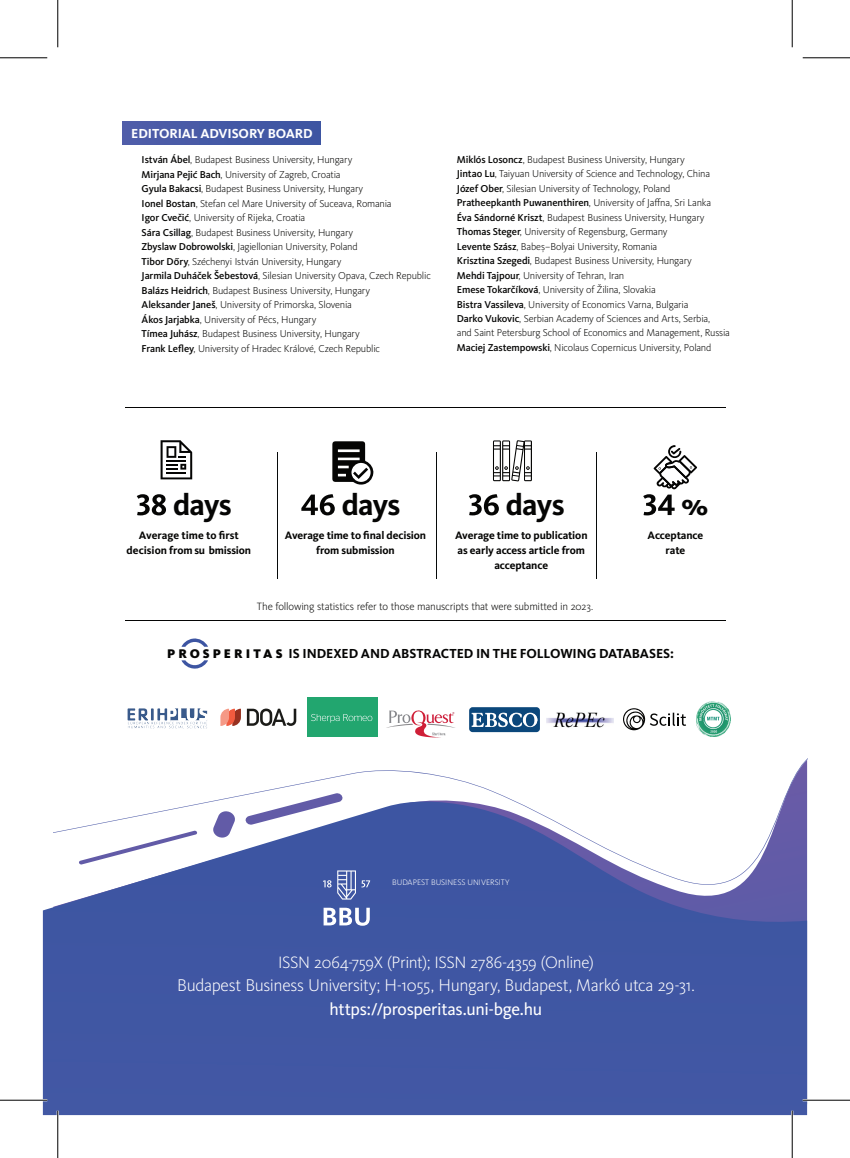
<style>
.page{position:relative;width:850px;height:1158px;background:#fff}
.page>*{position:absolute;margin:0;border:0;box-sizing:border-box;transform-origin:0 0}
.t1{font:700 30.8px "Kievit Pro";letter-spacing:-.025em;color:#050504}
.t2{font:300 17.68px "Kievit Pro";letter-spacing:-.02em;color:#fff}
.t3{font:17.68px "Kievit Pro";letter-spacing:-.02em;color:#fff}
.t4{font:300 17.15px "Kievit Pro";letter-spacing:-.02em;color:#fff}
.t5{font:700 13.47px "Kievit Pro";letter-spacing:-.01em;color:#050504}
.t6{font:700 13.47px "Kievit Pro";letter-spacing:-.01em;color:#fff}
.t7{font:900 12.95px "Kievit Pro";letter-spacing:.23em;color:#050504}
.t8{font:700 11.2px/14.9px "Kievit Pro";letter-spacing:-.01em;color:#050504;text-align:center}
.t9{font:300 11.03px "Kievit Pro";letter-spacing:-.02em;color:#050504}
.t10{font:300 10.33px/14.5px "Kievit Pro";letter-spacing:-.02em;color:#050504}
.t11{font:300 8.22px "Kievit Pro";color:#fff}
.s1{font-weight:500}
</style>
<div class="page">
<div style="left:123px;top:121px;width:197px;height:23px;background:#4459a6"></div>
<hr style="left:125px;top:407px;width:601px;height:1px;background:#050504">
<hr style="left:125px;top:620px;width:601px;height:1px;background:#050504">
<svg style="left:213px;top:759px;width:594px;height:42px"></svg>
<svg style="left:245px;top:792px;width:98px;height:9px"></svg>
<svg style="left:43px;top:801px;width:764px;height:313px;background:#5d6fb0"></svg>
<svg style="left:182px;top:638px;width:26px;height:8px"></svg>
<svg style="left:181px;top:660px;width:27px;height:8px"></svg>
<svg style="left:323px;top:880px;width:8px;height:7px"></svg>
<svg style="left:337px;top:870px;width:33px;height:29px"></svg>
<svg style="left:323px;top:907px;width:47px;height:18px"></svg>
<hr style="left:277px;top:451px;width:1px;height:127px;background:#070a0a">
<hr style="left:436px;top:451px;width:1px;height:127px;background:#070a0a">
<hr style="left:596px;top:451px;width:1px;height:127px;background:#070a0a">
<svg style="left:137px;top:494px;width:29px;height:21px"></svg>
<svg style="left:301px;top:494px;width:34px;height:21px"></svg>
<svg style="left:469px;top:494px;width:30px;height:21px"></svg>
<svg style="left:161px;top:440px;width:31px;height:39px"></svg>
<svg style="left:493px;top:440px;width:39px;height:41px"></svg>
<svg style="left:332px;top:441px;width:42px;height:44px"></svg>
<svg style="left:643px;top:445px;width:54px;height:70px"></svg>
<svg style="left:386px;top:710px;width:69px;height:28px"></svg>
<svg style="left:469px;top:707px;width:71px;height:25px;background:#45729a"></svg>
<svg style="left:623px;top:708px;width:63px;height:22px"></svg>
<img style="left:547px;top:712px;width:67px;height:16px">
<img style="left:696px;top:702px;width:35px;height:34px">
<img style="left:307px;top:697px;width:70px;height:39px">
<svg style="left:247px;top:708px;width:49px;height:17px"></svg>
<svg style="left:220px;top:708px;width:21px;height:17px"></svg>
<img style="left:127px;top:708px;width:81px;height:21px">
<hr style="left:0;top:1098px;width:47px;height:3px;background:#fff">
<hr style="left:802px;top:1098px;width:48px;height:3px;background:#fff">
<hr style="left:57px;top:1110px;width:2px;height:47px;background:#fff">
<hr style="left:791px;top:1110px;width:2px;height:47px;background:#fff">
<hr style="left:0;top:57px;width:47px;height:1px;background:#000">
<hr style="left:802px;top:57px;width:48px;height:1px;background:#000">
<hr style="left:0;top:1099px;width:47px;height:1px;background:#000">
<hr style="left:802px;top:1099px;width:48px;height:1px;background:#000">
<hr style="left:57px;top:0;width:1px;height:47px;background:#000">
<hr style="left:57px;top:1110px;width:1px;height:47px;background:#000">
<hr style="left:792px;top:0;width:1px;height:47px;background:#000">
<hr style="left:792px;top:1110px;width:1px;height:47px;background:#000">
<h3 class="t6" style="left:131px;top:125px;width:183px">EDITORIAL ADVISORY BOARD</h3>
<p class="t10" style="left:142px;top:152px;width:291px"><span class="s1">István Ábel</span>, Budapest Business University, Hungary<br><span class="s1">Mirjana Pejić Bach</span>, University of Zagreb, Croatia<br><span class="s1">Gyula Bakacsi</span>, Budapest Business University, Hungary<br><span class="s1">Ionel Bostan</span>, Stefan cel Mare University of Suceava, Romania<br><span class="s1">Igor Cvečić</span>, University of Rĳeka, Croatia<br><span class="s1">Sára Csillag</span>, Budapest Business University, Hungary<br><span class="s1">Zbyslaw Dobrowolski</span>, Jagiellonian University, Poland<br><span class="s1">Tibor Dőry</span>, Széchenyi István University, Hungary<br><span class="s1">Jarmila Duháček Šebestová</span>, Silesian University Opava, Czech Republic <span class="s1">Balázs Heidrich</span>, Budapest Business University, Hungary<br><span class="s1">Aleksander Janeš</span>, University of Primorska, Slovenia<br><span class="s1">Ákos Jarjabka</span>, University of Pécs, Hungary<br><span class="s1">Tímea Juhász</span>, Budapest Business University, Hungary<br><span class="s1">Frank Lefley</span>, University of Hradec Králové, Czech Republic</p>
<p class="t10" style="left:457px;top:152px;width:275px"><span class="s1">Miklós Losoncz</span>, Budapest Business University, Hungary<br><span class="s1">Jintao Lu</span>, Taiyuan University of Science and Technology, China <span class="s1">Józef Ober</span>, Silesian University of Technology, Poland <span class="s1">Pratheepkanth Puwanenthiren</span>, University of Jaffna, Sri Lanka<br><span class="s1">Éva Sándorné Kriszt</span>, Budapest Business University, Hungary <span class="s1">Thomas Steger</span>, University of Regensburg, Germany<br><span class="s1">Levente Szász</span>, Babeș–Bolyai University, Romania<br><span class="s1">Krisztina Szegedi</span>, Budapest Business University, Hungary<br><span class="s1">Mehdi Tajpour</span>, University of Tehran, Iran<br><span class="s1">Emese Tokarčíková</span>, University of Žilina, Slovakia<br><span class="s1">Bistra Vassileva</span>, University of Economics Varna, Bulgaria<br><span class="s1">Darko Vukovic</span>, Serbian Academy of Sciences and Arts, Serbia,<br>and Saint Petersburg School of Economics and Management, Russia <span class="s1">Maciej Zastempowski</span>, Nicolaus Copernicus University, Poland</p>
<h1 class="t1" style="left:173px;top:486px;width:60px">days</h1>
<p class="t8" style="left:127px;top:528px;width:126px">Average time to first decision from su bmission</p>
<h1 class="t1" style="left:342px;top:486px;width:60px">days</h1>
<p class="t8" style="left:285px;top:528px;width:143px">Average time to final decision from submission</p>
<h1 class="t1" style="left:506px;top:486px;width:60px">days</h1>
<p class="t8" style="left:455px;top:528px;width:134px">Average time to publication as early access article from acceptance</p>
<h1 class="t1" style="left:681px;top:486px;width:28px">%</h1>
<p class="t8" style="left:647px;top:528px;width:57px">Acceptance rate</p>
<p class="t9" style="left:257px;top:599px;width:338px">The following statistics refer to those manuscripts that were submitted in 2023.</p>
<h3 class="t5" style="left:289px;top:645px;width:387px">IS INDEXED AND ABSTRACTED IN THE FOLLOWING DATABASES:</h3>
<p class="t7" style="left:167px;top:646px;width:117px">PROSPERITAS</p>
<p class="t11" style="left:392px;top:876px;width:119px">BUDAPEST BUSINESS UNIVERSITY</p>
<h3 class="t4" style="left:278px;top:951px;width:317px">ISSN 2064-759X (Print); ISSN 2786-4359 (Online)</h3>
<h2 class="t2" style="left:177px;top:974px;width:519px">Budapest Business University; H-1055, Hungary, Budapest, Markó utca 29-31.</h2>
<h2 class="t3" style="left:329px;top:998px;width:214px">https://prosperitas.uni-bge.hu</h2>
</div>
